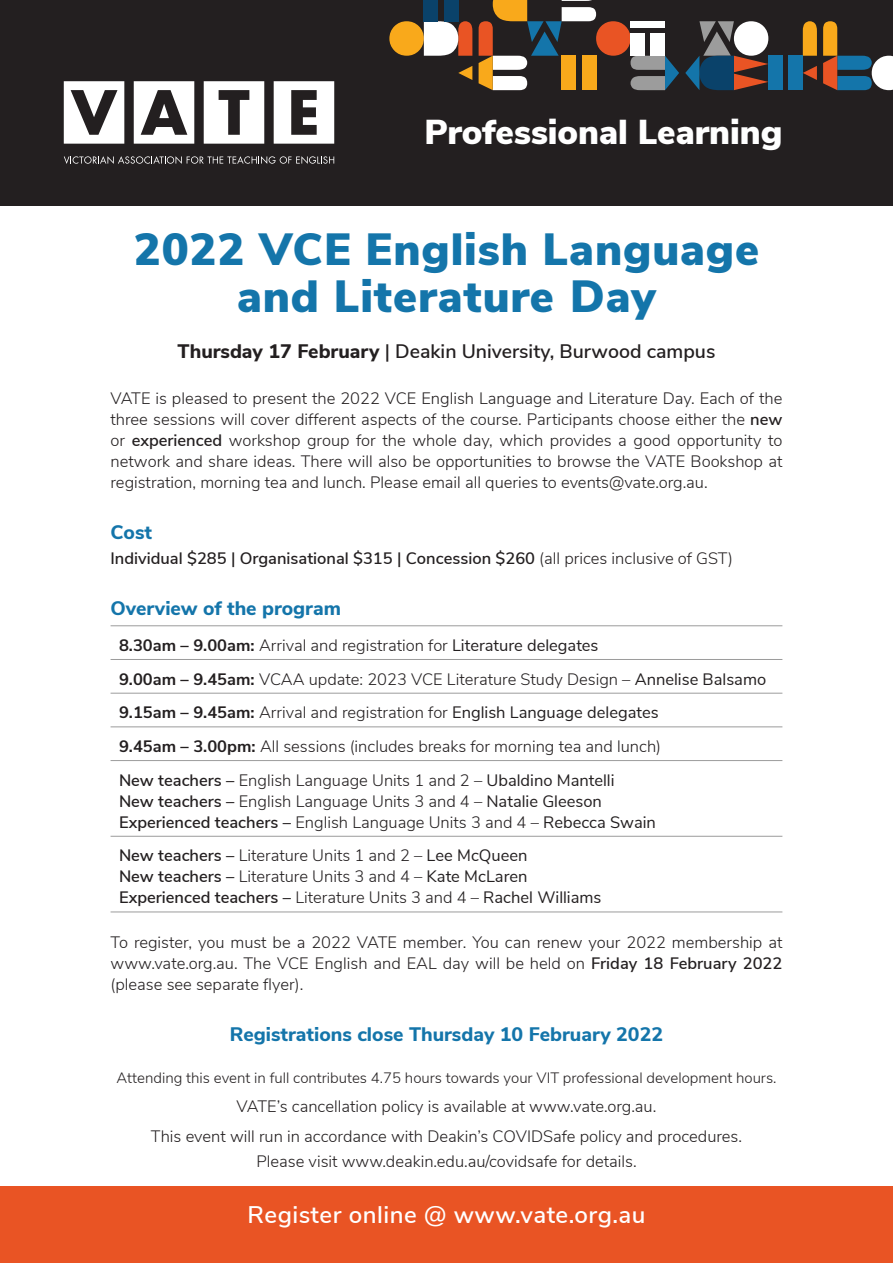
<style>
.page{position:relative;width:893px;height:1263px;background:#fff}
.page>*{position:absolute;margin:0;border:0;box-sizing:border-box;transform-origin:0 0}
._02___Heading{font:900 45px/46.5px "Nunito Sans";letter-spacing:.02em;color:#1475aa;text-align:center}
.t1{font:900 34.5px "Nunito Sans";color:#fff}
.t2{font:600 24px "Nunito Sans";letter-spacing:.02em;color:#fff}
._03___Subheading{font:800 19.5px "Nunito Sans";color:#1475aa}
._03___Subheading-2{font:600 19.5px "Nunito Sans";color:#231f20}
._04___Body_copy{font:300 16.5px/21px "Nunito Sans";color:#231f20;text-align:justify}
._04___Body_copy-2{font:600 16.5px "Nunito Sans";color:#231f20}
.t3{font:300 15px "Nunito Sans";color:#231f20}
.s1{font-weight:800}
.s2{font-weight:600}
.s3{font-weight:300}
.s4{font-weight:700}
.s5{font-weight:400}
</style>
<div class="page">
<div style="left:0;top:1186px;width:893px;height:77px;background:#e95424"></div>
<div style="left:0;top:0;width:893px;height:206px;background:#231f20"></div>
<svg style="left:64px;top:81px;width:60px;height:63px"></svg>
<svg style="left:134px;top:81px;width:60px;height:63px"></svg>
<svg style="left:204px;top:81px;width:60px;height:63px"></svg>
<svg style="left:274px;top:81px;width:60px;height:63px"></svg>
<svg style="left:64px;top:156px;width:270px;height:8px"></svg>
<svg style="left:803px;top:21px;width:14px;height:35px"></svg>
<div style="left:768px;top:56px;width:14px;height:34px;background:#1475aa"></div>
<div style="left:789px;top:56px;width:14px;height:34px;background:#1475aa"></div>
<svg style="left:803px;top:66px;width:14px;height:14px"></svg>
<svg style="left:389px;top:21px;width:83px;height:35px;background:#d6a571"></svg>
<svg style="left:458px;top:66px;width:14px;height:14px"></svg>
<svg style="left:685px;top:21px;width:83px;height:69px"></svg>
<svg style="left:823px;top:21px;width:70px;height:69px"></svg>
<div style="left:444px;top:0;width:14px;height:21px;background:#0a426a"></div>
<div style="left:424px;top:0;width:14px;height:21px;background:#0a426a"></div>
<svg style="left:479px;top:0;width:200px;height:90px"></svg>
<hr style="left:111px;top:625px;width:671px;height:1px;background:#9c9c9c">
<hr style="left:111px;top:659px;width:671px;height:1px;background:#9c9c9c">
<hr style="left:111px;top:693px;width:671px;height:1px;background:#9c9c9c">
<hr style="left:111px;top:727px;width:671px;height:1px;background:#9c9c9c">
<hr style="left:111px;top:760px;width:671px;height:1px;background:#9c9c9c">
<hr style="left:111px;top:836px;width:671px;height:1px;background:#9c9c9c">
<hr style="left:111px;top:912px;width:671px;height:1px;background:#9c9c9c">
<h2 class="t1" style="left:425px;top:106px;width:359px">Professional Learning</h2>
<p class="_02___Heading" style="left:134px;top:225px;width:627px">2022 VCE English Language and Literature Day</p>
<p class="_03___Subheading-2" style="left:178px;top:337px;width:539px"><span class="s1">Thursday 17 February</span> | Deakin University, Burwood campus</p>
<p class="_04___Body_copy" style="left:111px;top:387px;width:673px">VATE is pleased to present the 2022 VCE English Language and Literature Day. Each of the three sessions will cover different aspects of the course. Participants choose either the <span class="s2">new </span>or <span class="s2">experienced</span> workshop group for the whole day, which provides a good opportunity to network and share ideas. There will also be opportunities to browse the VATE Bookshop at registration, morning tea and lunch. Please email all queries to events@vate.org.au.</p>
<p class="_03___Subheading" style="left:111px;top:518px;width:43px">Cost</p>
<p class="_04___Body_copy-2" style="left:111px;top:546px;width:624px">Individual $285 | Organisational $315 | Concession $260 <span class="s3">(all prices inclusive of GST)</span></p>
<p class="_03___Subheading" style="left:111px;top:594px;width:232px">Overview of the program</p>
<p class="_04___Body_copy" style="left:119px;top:634px;width:481px"><span class="s4">8.30am – 9.00am:</span> Arrival and registration for <span class="s5">Literature delegates</span></p>
<p class="_04___Body_copy" style="left:119px;top:667px;width:649px"><span class="s4">9.00am – 9.45am:</span> VCAA update: 2023 VCE Literature Study Design – <span class="s5">Annelise Balsamo</span></p>
<p class="_04___Body_copy" style="left:119px;top:701px;width:541px"><span class="s4">9.15am – 9.45am:</span> Arrival and registration for <span class="s5">English Language delegates</span></p>
<p class="_04___Body_copy" style="left:119px;top:735px;width:544px"><span class="s4">9.45am – 3.00pm:</span> All sessions (includes breaks for morning tea and lunch)</p>
<p class="_04___Body_copy" style="left:119px;top:768px;width:538px;text-align:left"><span class="s2">New teachers –</span> English Language Units 1 and 2 – <span class="s5">Ubaldino Mantelli<br></span><span class="s2">New teachers –</span> English Language Units 3 and 4 – <span class="s5">Natalie Gleeson<br></span><span class="s2">Experienced teachers –</span> English Language Units 3 and 4 – <span class="s5">Rebecca Swain</span></p>
<p class="_04___Body_copy" style="left:119px;top:844px;width:484px;text-align:left"><span class="s2">New teachers –</span> Literature Units 1 and 2 – <span class="s5">Lee McQueen<br></span><span class="s2">New teachers –</span> Literature Units 3 and 4 – <span class="s5">Kate McLaren<br></span><span class="s2">Experienced teachers –</span> Literature Units 3 and 4 – <span class="s5">Rachel Williams</span></p>
<p class="_04___Body_copy" style="left:111px;top:931px;width:673px">To register, you must be a 2022 VATE member. You can renew your 2022 membership at www.vate.org.au. The VCE English and EAL day will be held on <span class="s2">Friday 18 February 2022 </span>(please see separate flyer).</p>
<p class="_03___Subheading" style="left:230px;top:1019px;width:435px">Registrations close Thursday 10 February 2022</p>
<p class="t3" style="left:117px;top:1066px;width:661px">Attending this event in full contributes 4.75 hours towards your VIT professional development hours.</p>
<p class="_04___Body_copy" style="left:237px;top:1095px;width:421px">VATE’s cancellation policy is available at www.vate.org.au.</p>
<p class="_04___Body_copy" style="left:151px;top:1124px;width:592px">This event will run in accordance with Deakin’s COVIDSafe policy and procedures.</p>
<p class="_04___Body_copy" style="left:256px;top:1150px;width:382px">Please visit www.deakin.edu.au/covidsafe for details.</p>
<h3 class="t2" style="left:247px;top:1197px;width:400px">Register online @ www.vate.org.au</h3>
</div>
